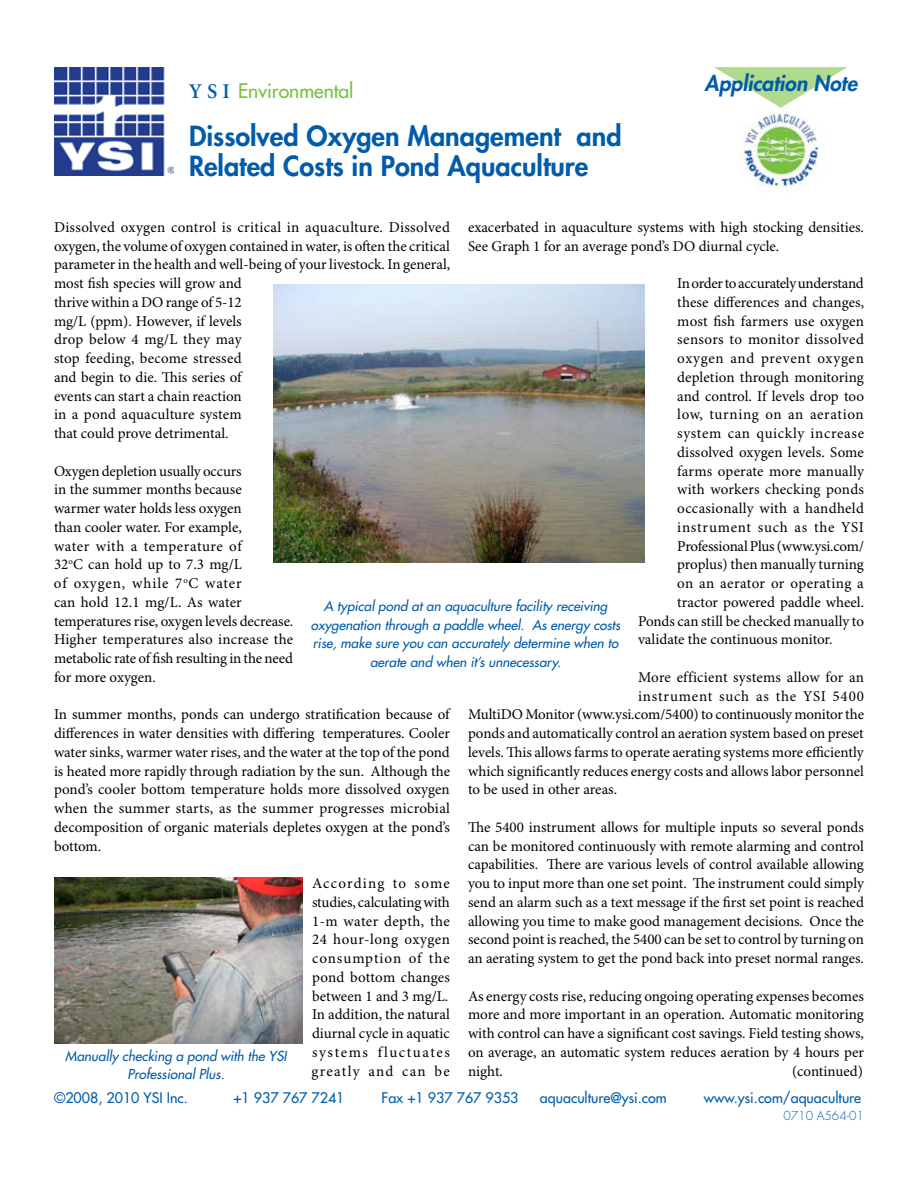
<style>
.page{position:relative;width:918px;height:1188px;background:#fff}
.page>*{position:absolute;margin:0;border:0;box-sizing:border-box;transform-origin:0 0}
.t1{font:800 27px/30px "Futura";color:#005cab}
.t2{font:italic 800 21px "Futura";color:#005cab}
.t3{font:19.5px "Futura";letter-spacing:-.005em;color:#7bc143}
.t4{font:15px/18.8px "Minion Pro";color:#000}
.t5{font:15px "Minion Pro";letter-spacing:.02em;color:#000}
.t6{font:15px "Minion Pro";letter-spacing:.045em;color:#000}
.t7{font:15px "Minion Pro";letter-spacing:-.02em;color:#000}
.t8{font:15px "Minion Pro";letter-spacing:.055em;color:#000}
.t9{font:15px "Minion Pro";letter-spacing:.04em;color:#000}
.t10{font:15px "Minion Pro";letter-spacing:.05em;color:#000}
.t11{font:14.25px "Futura";color:#005cab}
.t12{font:italic 13.5px/18.8px "Futura";color:#005cab;text-align:center}
.t13{font:300 12px "Futura";color:#005cab}
.s1{font-family:"Minion";font-weight:600;font-size:21px;color:#005cab}
</style>
<div class="page">
<img style="left:54px;top:68px;width:119px;height:108px">
<svg style="left:715px;top:67px;width:132px;height:41px"></svg>
<img style="left:274px;top:284px;width:370px;height:278px">
<img style="left:740px;top:109px;width:80px;height:81px">
<img style="left:54px;top:878px;width:249px;height:166px">
<h2 class="t2" style="left:705px;top:69px;width:154px">Application Note</h2>
<h3 class="t3" style="left:189px;top:78px;width:166px"><span class="s1">Y S I</span> Environmental</h3>
<h1 class="t1" style="left:189px;top:121px;width:434px">Dissolved Oxygen Management and<br>Related Costs in Pond Aquaculture</h1>
<p class="t4" style="left:468px;top:218px;width:397px">exacerbated in aquaculture systems with high stocking densities.<br>See Graph 1 for an average pond’s DO diurnal cycle.</p>
<p class="t7" style="left:677px;top:274px;width:188px">In order to accurately understand</p>
<p class="t4" style="left:677px;top:293px;width:188px">these differences and changes,</p>
<p class="t4" style="left:677px;top:312px;width:188px">most fish farmers use oxygen</p>
<p class="t5" style="left:677px;top:331px;width:188px">sensors to monitor dissolved</p>
<p class="t6" style="left:677px;top:349px;width:188px">oxygen and prevent oxygen</p>
<p class="t4" style="left:677px;top:368px;width:188px">depletion through monitoring</p>
<p class="t4" style="left:677px;top:387px;width:188px">and control. If levels drop too</p>
<p class="t6" style="left:677px;top:406px;width:188px">low, turning on an aeration</p>
<p class="t9" style="left:677px;top:424px;width:188px">system can quickly increase</p>
<p class="t4" style="left:677px;top:443px;width:188px">dissolved oxygen levels. Some</p>
<p class="t4" style="left:677px;top:462px;width:188px">farms operate more manually</p>
<p class="t4" style="left:677px;top:481px;width:188px">with workers checking ponds</p>
<p class="t5" style="left:677px;top:499px;width:188px">occasionally with a handheld</p>
<p class="t10" style="left:677px;top:518px;width:188px">instrument such as the YSI</p>
<p class="t4" style="left:677px;top:537px;width:188px">Professional Plus (www.ysi.com/</p>
<p class="t4" style="left:677px;top:556px;width:188px">proplus) then manually turning</p>
<p class="t5" style="left:677px;top:574px;width:188px">on an aerator or operating a</p>
<p class="t4" style="left:677px;top:593px;width:188px">tractor powered paddle wheel.</p>
<p class="t4" style="left:638px;top:612px;width:227px">Ponds can still be checked manually to</p>
<p class="t4" style="left:638px;top:631px;width:196px">validate the continuous monitor.</p>
<p class="t4" style="left:638px;top:668px;width:227px">More efficient systems allow for an</p>
<p class="t8" style="left:638px;top:687px;width:227px">instrument such as the YSI 5400</p>
<p class="t4" style="left:468px;top:706px;width:398px">MultiDO Monitor (www.ysi.com/5400) to continuously monitor the</p>
<p class="t4" style="left:468px;top:725px;width:397px">ponds and automatically control an aeration system based on preset</p>
<p class="t4" style="left:468px;top:743px;width:397px">levels. This allows farms to operate aerating systems more efficiently</p>
<p class="t4" style="left:468px;top:762px;width:398px">which significantly reduces energy costs and allows labor personnel</p>
<p class="t4" style="left:468px;top:781px;width:151px">to be used in other areas.</p>
<p class="t4" style="left:468px;top:818px;width:398px;text-align:justify">The 5400 instrument allows for multiple inputs so several ponds can be monitored continuously with remote alarming and control capabilities. There are various levels of control available allowing you to input more than one set point. The instrument could simply send an alarm such as a text message if the first set point is reached allowing you time to make good management decisions. Once the second point is reached, the 5400 can be set to control by turning on an aerating system to get the pond back into preset normal ranges.</p>
<p class="t4" style="left:468px;top:987px;width:398px;text-align:justify">As energy costs rise, reducing ongoing operating expenses becomes more and more important in an operation. Automatic monitoring with control can have a significant cost savings. Field testing shows, on average, an automatic system reduces aeration by 4 hours per night.</p>
<p class="t4" style="left:54px;top:218px;width:398px">Dissolved oxygen control is critical in aquaculture. Dissolved oxygen, the volume of oxygen contained in water, is often the critical parameter in the health and well-being of your livestock. In general, most fish species will grow and<br>thrive within a DO range of 5-12<br>mg/L (ppm). However, if levels<br>drop below 4 mg/L they may<br>stop feeding, become stressed<br>and begin to die. This series of<br>events can start a chain reaction<br>in a pond aquaculture system<br>that could prove detrimental.</p>
<p class="t4" style="left:54px;top:462px;width:241px">Oxygen depletion usually occurs<br>in the summer months because<br>warmer water holds less oxygen<br>than cooler water. For example,<br>water with a temperature of<br>32<sup>o</sup>C can hold up to 7.3 mg/L<br>of oxygen, while 7<sup>o</sup>C water<br>can hold 12.1 mg/L. As water temperatures rise, oxygen levels decrease.<br>Higher temperatures also increase the metabolic rate of fish resulting in the need for more oxygen.</p>
<p class="t4" style="left:54px;top:706px;width:398px;text-align:justify">In summer months, ponds can undergo stratification because of differences in water densities with differing temperatures. Cooler water sinks, warmer water rises, and the water at the top of the pond is heated more rapidly through radiation by the sun. Although the pond’s cooler bottom temperature holds more dissolved oxygen when the summer starts, as the summer progresses microbial decomposition of organic materials depletes oxygen at the pond’s bottom.</p>
<p class="t4" style="left:311px;top:875px;width:140px">According to some studies, calculating with<br>1-m water depth, the<br>24 hour-long oxygen consumption of the pond bottom changes between 1 and 3 mg/L.<br>In addition, the natural diurnal cycle in aquatic systems fluctuates greatly and can be</p>
<p class="t12" style="left:311px;top:596px;width:311px">A typical pond at an aquaculture facility receiving oxygenation through a paddle wheel. As energy costs rise, make sure you can accurately determine when to aerate and when it’s unnecessary.</p>
<p class="t12" style="left:65px;top:1046px;width:223px">Manually checking a pond with the YSI<br>Professional Plus.</p>
<p class="t4" style="left:792px;top:1062px;width:73px">(continued)</p>
<p class="t11" style="left:54px;top:1088px;width:136px">©2008, 2010 YSI Inc.</p>
<p class="t11" style="left:233px;top:1088px;width:113px">+1 937 767 7241</p>
<p class="t11" style="left:382px;top:1088px;width:138px">Fax +1 937 767 9353</p>
<p class="t11" style="left:540px;top:1088px;width:128px">aquaculture@ysi.com</p>
<p class="t11" style="left:704px;top:1088px;width:159px">www.ysi.com/aquaculture</p>
<p class="t13" style="left:783px;top:1108px;width:82px">0710 A564-01</p>
</div>
